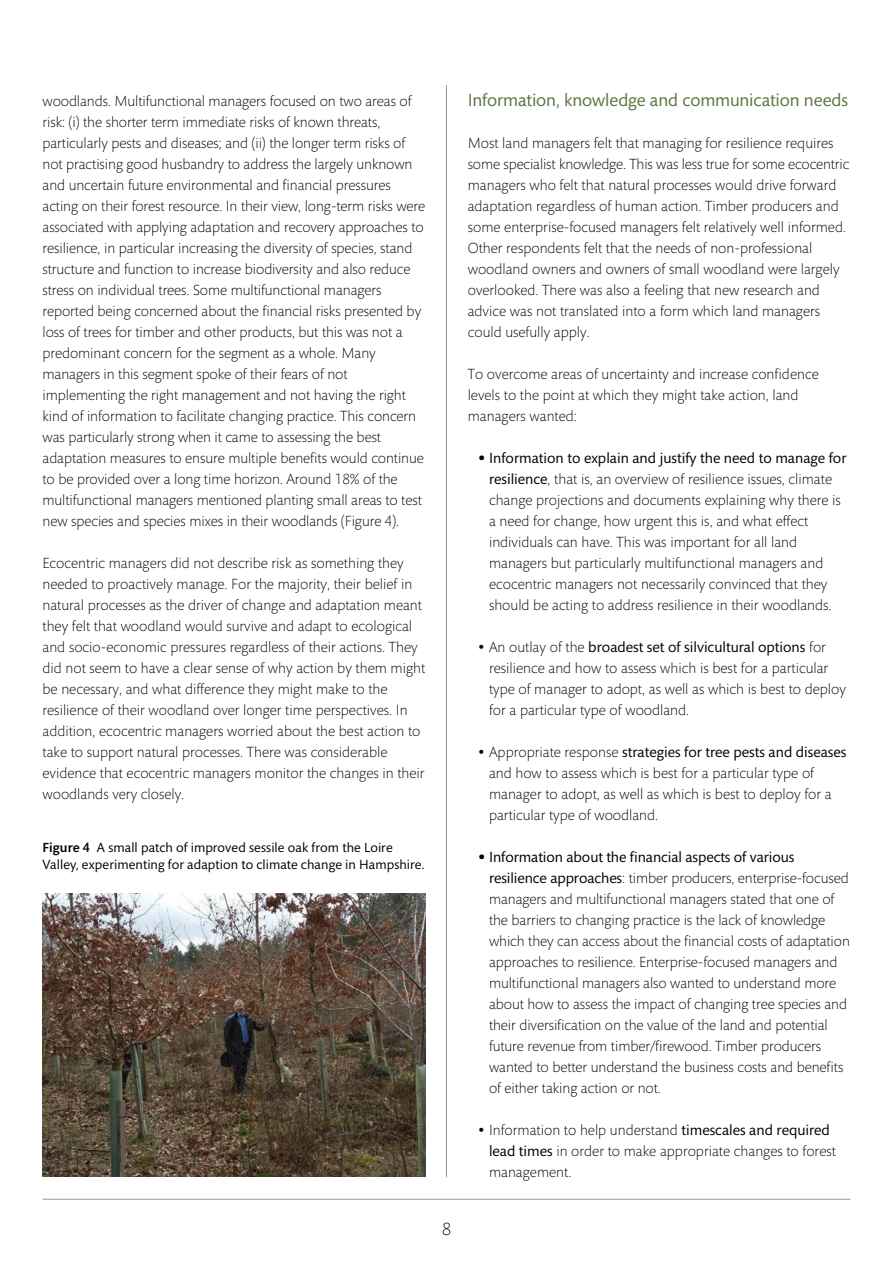
<style>
.page{position:relative;width:893px;height:1263px;background:#fff}
.page>*{position:absolute;margin:0;border:0;box-sizing:border-box;transform-origin:0 0}
.t1{font:18px "Mundo Sans";letter-spacing:-.005em;color:#5c7440}
.t2{font:300 18px "Mundo Sans";color:#000}
.t3{font:300 15px/21px "Mundo Sans";color:#000}
.t4{font:13.5px/16.5px "Mundo Sans";letter-spacing:.005em;color:#000}
.s1{font-weight:500}
.s2{font-weight:400;font-size:24px}
.s3{font-weight:400}
.s4{font-size:24px}
</style>
<div class="page">
<img style="left:43px;top:893px;width:382px;height:283px">
<hr style="left:446px;top:85px;width:1px;height:1092px;background:#939598">
<hr style="left:43px;top:1199px;width:807px;height:1px;background:#939598">
<p class="t3" style="left:43px;top:91px;width:384px">woodlands. Multifunctional managers focused on two areas of risk: (i) the shorter term immediate risks of known threats, particularly pests and diseases; and (ii) the longer term risks of not practising good husbandry to address the largely unknown and uncertain future environmental and financial pressures acting on their forest resource. In their view, long-term risks were associated with applying adaptation and recovery approaches to resilience, in particular increasing the diversity of species, stand structure and function to increase biodiversity and also reduce stress on individual trees. Some multifunctional managers reported being concerned about the financial risks presented by loss of trees for timber and other products, but this was not a predominant concern for the segment as a whole. Many managers in this segment spoke of their fears of not implementing the right management and not having the right kind of information to facilitate changing practice. This concern was particularly strong when it came to assessing the best adaptation measures to ensure multiple benefits would continue to be provided over a long time horizon. Around 18% of the multifunctional managers mentioned planting small areas to test new species and species mixes in their woodlands (Figure 4).</p>
<p class="t3" style="left:43px;top:553px;width:384px">Ecocentric managers did not describe risk as something they needed to proactively manage. For the majority, their belief in natural processes as the driver of change and adaptation meant they felt that woodland would survive and adapt to ecological and socio-economic pressures regardless of their actions. They did not seem to have a clear sense of why action by them might be necessary, and what difference they might make to the resilience of their woodland over longer time perspectives. In addition, ecocentric managers worried about the best action to take to support natural processes. There was considerable evidence that ecocentric managers monitor the changes in their woodlands very closely.</p>
<p class="t4" style="left:43px;top:840px;width:383px"><span class="s1">Figure 4</span> A small patch of improved sessile oak from the Loire<br>Valley, experimenting for adaption to climate change in Hampshire.</p>
<p class="t2" style="left:442px;top:1219px;width:11px">8</p>
<p class="t1" style="left:468px;top:90px;width:382px">Information, knowledge and communication needs</p>
<p class="t3" style="left:468px;top:133px;width:383px">Most land managers felt that managing for resilience requires some specialist knowledge. This was less true for some ecocentric managers who felt that natural processes would drive forward adaptation regardless of human action. Timber producers and some enterprise-focused managers felt relatively well informed.<br>Other respondents felt that the needs of non-professional woodland owners and owners of small woodland were largely overlooked. There was also a feeling that new research and advice was not translated into a form which land managers could usefully apply.</p>
<p class="t3" style="left:468px;top:364px;width:352px">To overcome areas of uncertainty and increase confidence levels to the point at which they might take action, land managers wanted:</p>
<p class="t3" style="left:489px;top:448px;width:359px;text-indent:-11px"><span class="s2">•</span> <span class="s3">Information to explain and justify the need to manage for resilience</span>, that is, an overview of resilience issues, climate change projections and documents explaining why there is a need for change, how urgent this is, and what effect individuals can have. This was important for all land managers but particularly multifunctional managers and ecocentric managers not necessarily convinced that they should be acting to address resilience in their woodlands.</p>
<p class="t3" style="left:489px;top:637px;width:358px;text-indent:-11px"><span class="s4">•</span> An outlay of the <span class="s3">broadest set of silvicultural options</span> for resilience and how to assess which is best for a particular type of manager to adopt, as well as which is best to deploy for a particular type of woodland.</p>
<p class="t3" style="left:489px;top:742px;width:359px;text-indent:-11px"><span class="s4">•</span> Appropriate response <span class="s3">strategies for tree pests and diseases </span>and how to assess which is best for a particular type of manager to adopt, as well as which is best to deploy for a particular type of woodland.</p>
<p class="t3" style="left:489px;top:847px;width:362px;text-indent:-11px"><span class="s2">•</span> <span class="s3">Information about the financial aspects of various resilience approaches</span>: timber producers, enterprise-focused managers and multifunctional managers stated that one of the barriers to changing practice is the lack of knowledge which they can access about the financial costs of adaptation approaches to resilience. Enterprise-focused managers and multifunctional managers also wanted to understand more about how to assess the impact of changing tree species and their diversification on the value of the land and potential future revenue from timber/firewood. Timber producers wanted to better understand the business costs and benefits of either taking action or not.</p>
<p class="t3" style="left:489px;top:1120px;width:348px;text-indent:-11px"><span class="s4">•</span> Information to help understand <span class="s3">timescales and required lead times</span> in order to make appropriate changes to forest management.</p>
</div>
